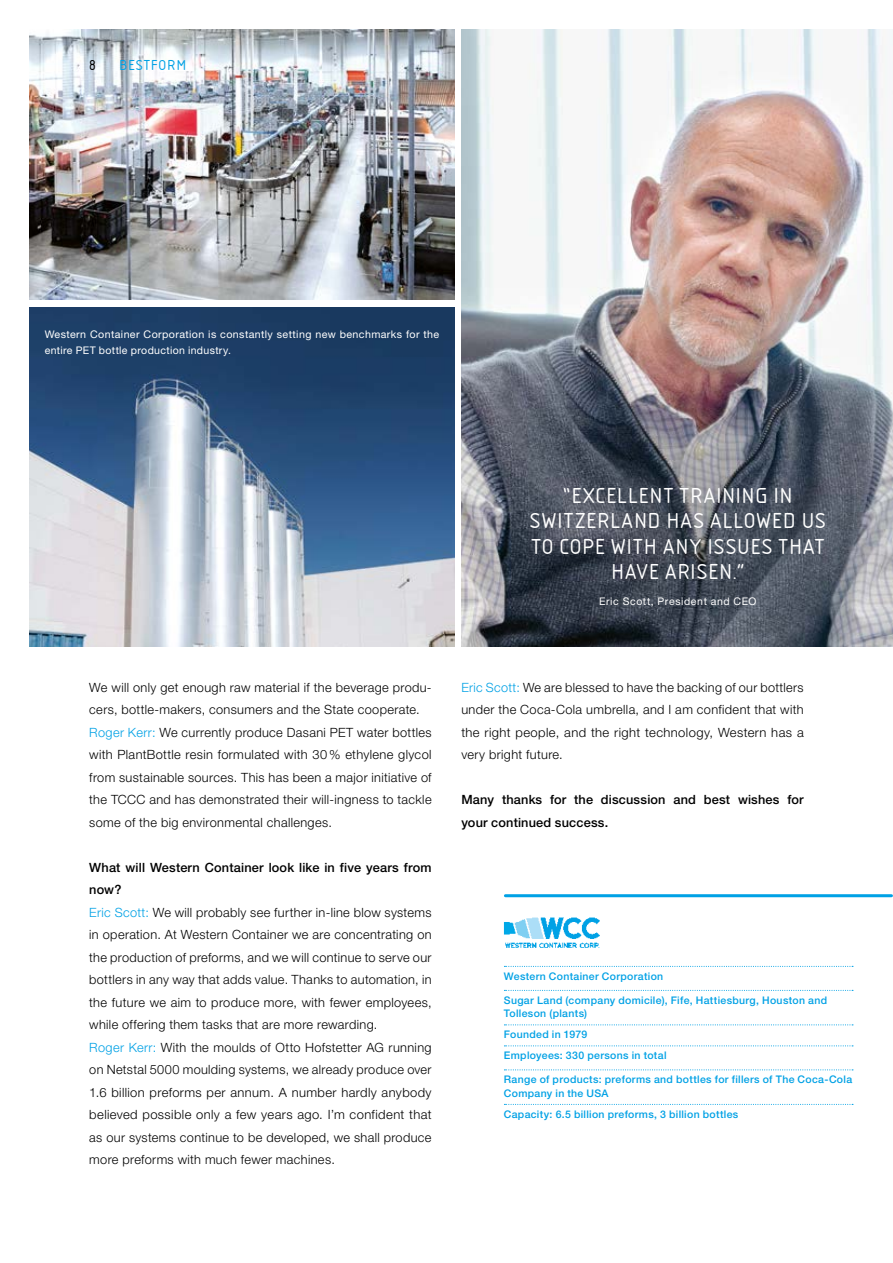
<style>
.page{position:relative;width:893px;height:1263px;background:#fff}
.page>*{position:absolute;margin:0;border:0;box-sizing:border-box;transform-origin:0 0}
.t1{font:22.5px/25.5px "Isonorm BEFOP";letter-spacing:.04em;color:#fff;text-align:center}
.t2{font:15px "Isonorm BEFOP";letter-spacing:.06em;color:#00a1e5}
.t3{font:15px "Isonorm BEFOP";color:#000}
.t4{font:300 12.75px/22.5px "Helvetica Neue LT";letter-spacing:.025em;color:#000}
.t5{font:500 12.75px/22.5px "Helvetica Neue LT";letter-spacing:.015em;color:#000}
.t6{font:500 10.5px/13.5px "Helvetica Neue LT";letter-spacing:.03em;color:#00a1e5}
.t7{font:10.5px/16.5px "Helvetica Neue LT";letter-spacing:.035em;color:#fff}
.t8{font:10.5px "Helvetica Neue LT";letter-spacing:.06em;color:#fff}
.s1{color:#00a1e5}
.s2{font-weight:500}
</style>
<div class="page">
<hr style="left:505px;top:894px;width:386px;height:3px;background:#00a1e5">
<svg style="left:504px;top:966px;width:349px;height:1px"></svg>
<svg style="left:504px;top:990px;width:349px;height:1px"></svg>
<svg style="left:504px;top:1024px;width:349px;height:1px"></svg>
<svg style="left:504px;top:1045px;width:349px;height:1px"></svg>
<svg style="left:504px;top:1069px;width:349px;height:1px"></svg>
<svg style="left:504px;top:1104px;width:349px;height:1px"></svg>
<img style="left:503px;top:917px;width:97px;height:31px">
<img style="left:30px;top:30px;width:424px;height:270px">
<img style="left:30px;top:307px;width:424px;height:340px">
<img style="left:461px;top:30px;width:432px;height:617px">
<p class="t3" style="left:89px;top:57px;width:8px">8</p>
<p class="t2" style="left:119px;top:57px;width:69px">BESTFORM</p>
<p class="t7" style="left:45px;top:325px;width:396px">Western Container Corporation is constantly setting new benchmarks for the entire PET bottle production industry.</p>
<h1 class="t1" style="left:530px;top:482px;width:297px">“EXCELLENT TRAINING IN<br>SWITZERLAND HAS ALLOWED US<br>TO COPE WITH ANY ISSUES THAT<br>HAVE ARISEN.”</h1>
<p class="t8" style="left:599px;top:595px;width:159px">Eric Scott, President and CEO</p>
<p class="t4" style="left:89px;top:676px;width:344px">We will only get enough raw material if the beverage produ&shy;cers, bottle-makers, consumers and the State cooperate.<br><span class="s1">Roger Kerr:</span> We currently produce Dasani PET water bottles with PlantBottle resin formulated with 30 % ethylene glycol from sustainable sources. This has been a major initiative of the TCCC and has demonstrated their will-ingness to tackle some of the big environmental challenges.</p>
<p class="t4" style="left:89px;top:856px;width:344px"><span class="s2">What will Western Container look like in five years from now?<br></span><span class="s1">Eric Scott:</span> We will probably see further in-line blow systems in operation. At Western Container we are concentrating on the production of preforms, and we will continue to serve our bottlers in any way that adds value. Thanks to automation, in the future we aim to produce more, with fewer employees, while offering them tasks that are more rewarding.<br><span class="s1">Roger Kerr:</span> With the moulds of Otto Hofstetter AG running on Netstal 5000 moulding systems, we already produce over 1.6 billion preforms per annum. A number hardly anybody believed possible only a few years ago. I’m confident that as our systems continue to be developed, we shall produce more preforms with much fewer machines.</p>
<p class="t4" style="left:461px;top:676px;width:344px;text-align:justify"><span class="s1">Eric Scott:</span> We are blessed to have the backing of our bottlers under the Coca-Cola umbrella, and I am confident that with the right people, and the right technology, Western has a very bright future.</p>
<p class="t5" style="left:461px;top:788px;width:344px">Many thanks for the discussion and best wishes for your continued success.</p>
<p class="t6" style="left:504px;top:969px;width:161px">Western Container Corporation</p>
<p class="t6" style="left:504px;top:993px;width:325px">Sugar Land (company domicile), Fife, Hattiesburg, Houston and<br>Tolleson (plants)</p>
<p class="t6" style="left:504px;top:1024px;width:164px;line-height:21px">Founded in 1979<br>Employees: 330 persons in total</p>
<p class="t6" style="left:504px;top:1072px;width:350px">Range of products: preforms and bottles for fillers of The Coca-Cola<br>Company in the USA</p>
<p class="t6" style="left:504px;top:1107px;width:236px">Capacity: 6.5 billion preforms, 3 billion bottles</p>
</div>
